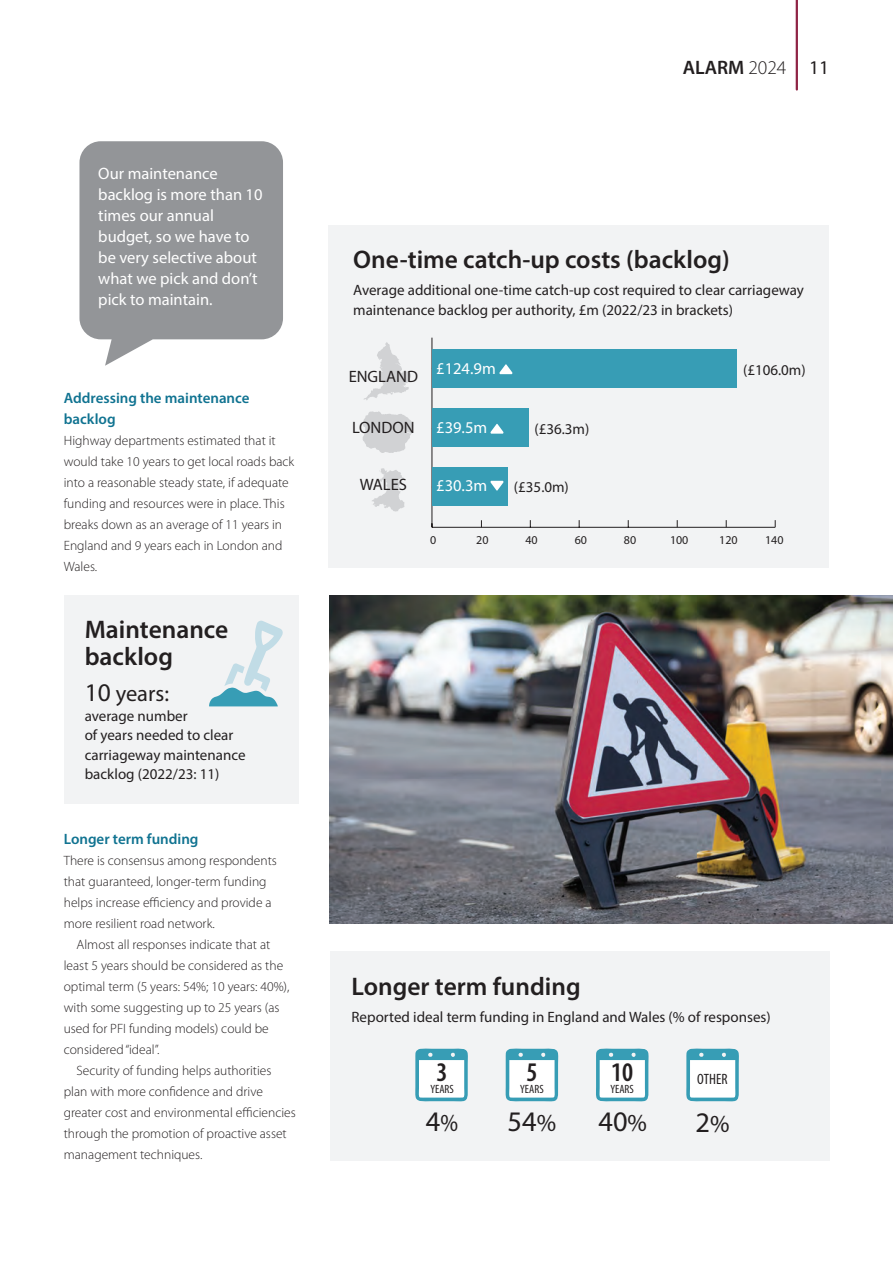
<style>
.page{position:relative;width:893px;height:1263px;background:#fff}
.page>*{position:absolute;margin:0;border:0;box-sizing:border-box;transform-origin:0 0}
.t1{font:28.35px "Myriad Pro";color:#231f20}
.t2{font:600 condensed 27px "Myriad Pro";color:#231f20}
.t3{font:600 25.5px/27px "Myriad Pro";color:#231f20}
.t4{font:22.5px "Myriad Pro";color:#231f20}
.t5{font:600 19.5px "Myriad Pro";color:#231f20}
.t6{font:16.5px/21px "Myriad Pro";color:#fff}
.t7{font:16.5px "Myriad Pro";color:#231f20}
.t8{font:15px/19.5px "Myriad Pro";color:#231f20}
.t9{font:600 15px/21px "Myriad Pro";color:#107391}
.t10{font:condensed 15px "Myriad Pro";color:#231f20}
.t11{font:300 13.5px/21px "Myriad Pro";color:#231f20}
.t12{font:12px "Myriad Pro";color:#231f20}
.t13{font:condensed 12px "Myriad Pro";color:#231f20}
.s1{font-size:25.5px}
.s2{font-weight:300}
.s3{font-weight:400}
.s4{font-size:24.6px}
</style>
<div class="page">
<hr style="left:796px;top:0;width:2px;height:89px;background:#8f2445">
<img style="left:330px;top:596px;width:563px;height:327px">
<svg style="left:79px;top:141px;width:204px;height:225px;background:#9fa1a4"></svg>
<div style="left:330px;top:952px;width:499px;height:209px;background:#f2f3f4"></div>
<svg style="left:415px;top:1048px;width:53px;height:54px"></svg>
<svg style="left:505px;top:1048px;width:54px;height:54px"></svg>
<svg style="left:686px;top:1048px;width:53px;height:54px"></svg>
<svg style="left:596px;top:1048px;width:53px;height:54px"></svg>
<div style="left:329px;top:225px;width:500px;height:343px;background:#f2f3f4"></div>
<svg style="left:363px;top:411px;width:50px;height:42px"></svg>
<svg style="left:364px;top:342px;width:47px;height:58px"></svg>
<svg style="left:372px;top:468px;width:33px;height:43px"></svg>
<hr style="left:432px;top:338px;width:1px;height:189px;background:#231f20">
<hr style="left:432px;top:527px;width:343px;height:1px;background:#231f20">
<div style="left:432px;top:467px;width:75px;height:38px;background:#379db5"></div>
<div style="left:432px;top:408px;width:96px;height:38px;background:#379db5"></div>
<div style="left:432px;top:349px;width:305px;height:38px;background:#379db5"></div>
<svg style="left:499px;top:364px;width:13px;height:10px"></svg>
<svg style="left:490px;top:481px;width:14px;height:10px"></svg>
<svg style="left:490px;top:424px;width:14px;height:10px"></svg>
<div style="left:64px;top:596px;width:234px;height:208px;background:#f2f3f4"></div>
<svg style="left:209px;top:620px;width:74px;height:86px"></svg>
<p class="t6" style="left:98px;top:163px;width:166px">Our maintenance backlog is more than 10 times our annual budget, so we have to be very selective about what we pick and don’t pick to maintain.</p>
<p class="t9" style="left:64px;top:387px;width:187px">Addressing the maintenance backlog</p>
<p class="t11" style="left:64px;top:430px;width:232px">Highway departments estimated that it would take 10 years to get local roads back into a reasonable steady state, if adequate funding and resources were in place. This breaks down as an average of 11 years in England and 9 years each in London and Wales.</p>
<h3 class="t3" style="left:85px;top:615px;width:145px">Maintenance backlog</h3>
<h3 class="t4" style="left:85px;top:680px;width:86px"><span class="s1">10</span> years:</h3>
<p class="t8" style="left:85px;top:706px;width:162px">average number<br>of years needed to clear carriageway maintenance backlog (2022/23: 11)</p>
<p class="t9" style="left:64px;top:828px;width:136px">Longer term funding</p>
<p class="t11" style="left:64px;top:850px;width:215px">There is consensus among respondents that guaranteed, longer-term funding helps increase efficiency and provide a more resilient road network.</p>
<p class="t11" style="left:64px;top:934px;width:227px;text-indent:13px">Almost all responses indicate that at least 5 years should be considered as the optimal term (5 years: 54%; 10 years: 40%), with some suggesting up to 25 years (as used for PFI funding models) could be considered “ideal”.</p>
<p class="t11" style="left:64px;top:1060px;width:234px;text-indent:13px">Security of funding helps authorities plan with more confidence and drive greater cost and environmental efficiencies through the promotion of proactive asset management techniques.</p>
<h3 class="t5" style="left:683px;top:55px;width:148px">ALARM <span class="s2">2024</span> <span class="s3">11</span></h3>
<h3 class="t3" style="left:353px;top:245px;width:378px">One-time catch-up costs (backlog)</h3>
<p class="t8" style="left:353px;top:280px;width:452px">Average additional one-time catch-up cost required to clear carriageway maintenance backlog per authority, £m (2022/23 in brackets)</p>
<p class="t7" style="left:349px;top:366px;width:71px">ENGLAND</p>
<p class="t7" style="left:352px;top:417px;width:64px">LONDON</p>
<p class="t6" style="left:436px;top:358px;width:61px">£124.9m</p>
<p class="t6" style="left:436px;top:417px;width:53px">£39.5m</p>
<p class="t8" style="left:534px;top:419px;width:56px">(£36.3m)</p>
<p class="t8" style="left:743px;top:360px;width:64px">(£106.0m)</p>
<p class="t7" style="left:360px;top:474px;width:49px">WALES</p>
<p class="t6" style="left:436px;top:475px;width:53px">£30.3m</p>
<p class="t8" style="left:514px;top:477px;width:56px">(£35.0m)</p>
<p class="t12" style="left:430px;top:532px;width:8px">0</p>
<p class="t12" style="left:525px;top:532px;width:14px">40</p>
<p class="t12" style="left:476px;top:532px;width:14px">20</p>
<p class="t12" style="left:575px;top:532px;width:14px">60</p>
<p class="t12" style="left:624px;top:532px;width:14px">80</p>
<p class="t12" style="left:670px;top:533px;width:20px">100</p>
<p class="t12" style="left:719px;top:533px;width:20px">120</p>
<p class="t12" style="left:765px;top:533px;width:20px">140</p>
<h3 class="t3" style="left:351px;top:972px;width:231px">Longer term funding</h3>
<p class="t8" style="left:351px;top:1006px;width:421px">Reported ideal term funding in England and Wales (% of responses)</p>
<h2 class="t2" style="left:437px;top:1057px;width:13px">3</h2>
<p class="t13" style="left:430px;top:1082px;width:25px">YEARS</p>
<h1 class="t1" style="left:426px;top:1104px;width:34px">4<span class="s4">%</span></h1>
<h2 class="t2" style="left:526px;top:1057px;width:13px">5</h2>
<p class="t13" style="left:520px;top:1082px;width:25px">YEARS</p>
<h1 class="t1" style="left:508px;top:1104px;width:50px">54<span class="s4">%</span></h1>
<h2 class="t2" style="left:611px;top:1058px;width:24px">10</h2>
<p class="t13" style="left:610px;top:1082px;width:25px">YEARS</p>
<h1 class="t1" style="left:598px;top:1104px;width:50px">40<span class="s4">%</span></h1>
<p class="t10" style="left:697px;top:1070px;width:32px">OTHER</p>
<h1 class="t1" style="left:695px;top:1105px;width:36px">2<span class="s4">%</span></h1>
</div>
